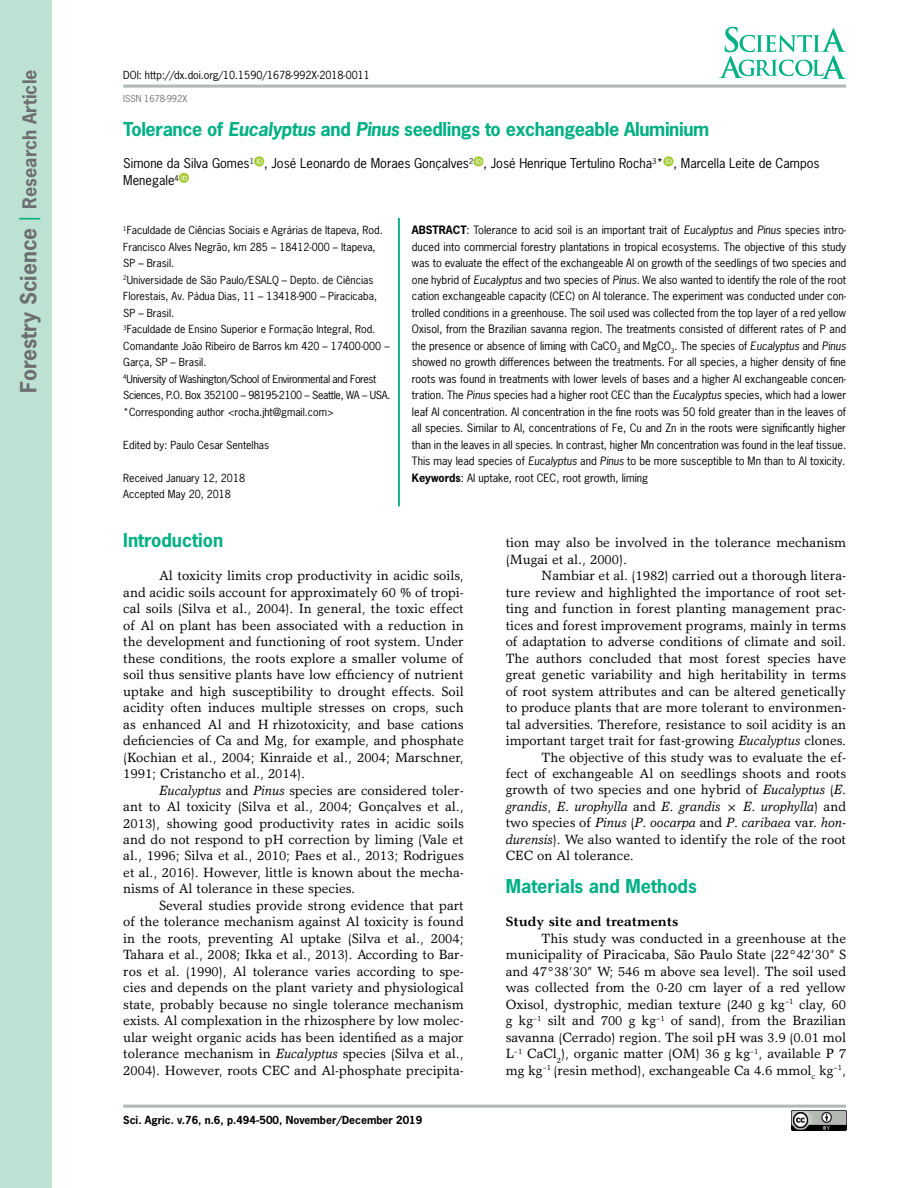
<style>
.page{position:relative;width:918px;height:1188px;background:#fff}
.page>*{position:absolute;margin:0;border:0;box-sizing:border-box;transform-origin:0 0}
.t1{font:700 21px "News Gothic";color:#6d6e71}
.t2{font:700 18px "News Gothic";letter-spacing:-.02em;color:#00b085}
.t3{font:700 18px "News Gothic";color:#00b085}
.t4{font:13.5px/16.5px "Garth Graphic";color:#000;text-align:justify}
.t5{font:italic 13.5px "Garth Graphic";color:#000}
.t6{font:700 13.5px "Garth Graphic";color:#000}
.t7{font:12.75px/16.5px "News Gothic";color:#000}
.t8{font:10.8px/16.5px "News Gothic";color:#000;text-align:justify}
.t9{font:10.5px/16.5px "News Gothic";color:#000}
.t10{font:700 10.5px "News Gothic";color:#000}
.t11{font:9px "News Gothic";color:#6d6e71}
.s1{font-weight:400;color:#00b085}
.s2{font-size:18px}
.s3{font-style:italic}
.s4{font-weight:700}
.s5{font-style:normal}
</style>
<div class="page">
<svg style="left:719px;top:27px;width:127px;height:52px"></svg>
<div style="left:0;top:0;width:51px;height:1188px;background:#bde2d4"></div>
<hr style="left:123px;top:85px;width:723px;height:3px;background:#b0b7bb">
<hr style="left:123px;top:1105px;width:723px;height:3px;background:#b0b7bb">
<img style="left:791px;top:1111px;width:55px;height:19px">
<svg style="left:254px;top:156px;width:10px;height:10px"></svg>
<svg style="left:257px;top:158px;width:5px;height:6px"></svg>
<div style="left:473px;top:156px;width:11px;height:10px;background:#a6cc38;border-radius:50%"></div>
<svg style="left:476px;top:158px;width:6px;height:6px"></svg>
<div style="left:663px;top:156px;width:11px;height:10px;background:#a6cc38;border-radius:50%"></div>
<svg style="left:666px;top:158px;width:6px;height:6px"></svg>
<svg style="left:179px;top:173px;width:10px;height:10px"></svg>
<svg style="left:182px;top:175px;width:5px;height:5px"></svg>
<hr style="left:398px;top:218px;width:2px;height:288px;background:#00b085">
<h1 class="t1" style="left:15px;top:393px;width:325px;rotate:-90deg">Forestry Science <span class="s1">|</span> <span class="s2">Research Article</span></h1>
<p class="t9" style="left:123px;top:66px;width:248px">DOI: http://dx.doi.org/10.1590/1678-992X-2018-0011</p>
<p class="t11" style="left:123px;top:93px;width:65px">ISSN 1678-992X</p>
<h2 class="t2" style="left:123px;top:117px;width:587px">Tolerance of <span class="s3">Eucalyptus</span> and <span class="s3">Pinus</span> seedlings to exchangeable Aluminium</h2>
<p class="t7" style="left:123px;top:155px;width:698px">Simone da Silva Gomes<sup>1</sup> , José Leonardo de Moraes Gonçalves<sup>2</sup> , José Henrique Tertulino Rocha<sup>3</sup>* , Marcella Leite de Campos<br>Menegale<sup>4</sup></p>
<p class="t9" style="left:123px;top:222px;width:269px"><sup>1</sup>Faculdade de Ciências Sociais e Agrárias de Itapeva, Rod.<br>Francisco Alves Negrão, km 285 – 18412-000 – Itapeva,<br>SP – Brasil.<br><sup>2</sup>Universidade de São Paulo/ESALQ – Depto. de Ciências Florestais, Av. Pádua Dias, 11 – 13418-900 – Piracicaba, SP – Brasil.<br><sup>3</sup>Faculdade de Ensino Superior e Formação Integral, Rod.<br>Comandante João Ribeiro de Barros km 420 – 17400-000 – Garça, SP – Brasil.<br><sup>4</sup>University of Washington/School of Environmental and Forest Sciences, P.O. Box 352100 – 98195-2100 – Seattle, WA – USA. *Corresponding author &lt;rocha.jht@gmail.com&gt;</p>
<p class="t9" style="left:123px;top:436px;width:147px">Edited by: Paulo Cesar Sentelhas</p>
<p class="t9" style="left:123px;top:469px;width:123px">Received January 12, 2018<br>Accepted May 20, 2018</p>
<h2 class="t3" style="left:123px;top:529px;width:101px">Introduction</h2>
<p class="t4" style="left:123px;top:567px;width:342px;text-indent:36px">Al toxicity limits crop productivity in acidic soils, and acidic soils account for approximately 60 % of tropi&shy;cal soils (Silva et al., 2004). In general, the toxic effect of Al on plant has been associated with a reduction in the development and functioning of root system. Under these conditions, the roots explore a smaller volume of soil thus sensitive plants have low efficiency of nutrient uptake and high susceptibility to drought effects. Soil acidity often induces multiple stresses on crops, such as enhanced Al and H rhizotoxicity, and base cations deficiencies of Ca and Mg, for example, and phosphate (Kochian et al., 2004; Kinraide et al., 2004; Marschner, 1991; Cristancho et al., 2014).</p>
<p class="t4" style="left:123px;top:782px;width:342px;text-indent:36px"><span class="s3">Eucalyptus</span> and <span class="s3">Pinus</span> species are considered toler&shy;ant to Al toxicity (Silva et al., 2004; Gonçalves et al., 2013), showing good productivity rates in acidic soils and do not respond to pH correction by liming (Vale et al., 1996; Silva et al., 2010; Paes et al., 2013; Rodrigues et al., 2016). However, little is known about the mecha&shy;nisms of Al tolerance in these species.</p>
<p class="t4" style="left:123px;top:897px;width:342px;text-indent:36px">Several studies provide strong evidence that part of the tolerance mechanism against Al toxicity is found in the roots, preventing Al uptake (Silva et al., 2004; Tahara et al., 2008; Ikka et al., 2013). According to Bar&shy;ros et al. (1990), Al tolerance varies according to spe&shy;cies and depends on the plant variety and physiological state, probably because no single tolerance mechanism exists. Al complexation in the rhizosphere by low molec&shy;ular weight organic acids has been identified as a major tolerance mechanism in <span class="s3">Eucalyptus</span> species (Silva et al., 2004). However, roots CEC and Al-phosphate precipita-</p>
<p class="t8" style="left:412px;top:222px;width:436px"><span class="s4">ABSTRACT</span>: Tolerance to acid soil is an important trait of <span class="s3">Eucalyptus</span> and <span class="s3">Pinus</span> species intro&shy;duced into commercial forestry plantations in tropical ecosystems. The objective of this study was to evaluate the effect of the exchangeable Al on growth of the seedlings of two species and one hybrid of <span class="s3">Eucalyptus</span> and two species of <span class="s3">Pinus</span>. We also wanted to identify the role of the root cation exchangeable capacity (CEC) on Al tolerance. The experiment was conducted under con&shy;trolled conditions in a greenhouse. The soil used was collected from the top layer of a red yellow Oxisol, from the Brazilian savanna region. The treatments consisted of different rates of P and the presence or absence of liming with CaCO<sub>3</sub> and MgCO<sub>3</sub>. The species of <span class="s3">Eucalyptus</span> and <span class="s3">Pinus </span>showed no growth differences between the treatments. For all species, a higher density of fine roots was found in treatments with lower levels of bases and a higher Al exchangeable concen&shy;tration. The <span class="s3">Pinus</span> species had a higher root CEC than the <span class="s3">Eucalyptus</span> species, which had a lower leaf Al concentration. Al concentration in the fine roots was 50 fold greater than in the leaves of all species. Similar to Al, concentrations of Fe, Cu and Zn in the roots were significantly higher than in the leaves in all species. In contrast, higher Mn concentration was found in the leaf tissue.<br>This may lead species of <span class="s3">Eucalyptus</span> and <span class="s3">Pinus</span> to be more susceptible to Mn than to Al toxicity.<br><span class="s4">Keywords</span>: Al uptake, root CEC, root growth, liming</p>
<p class="t4" style="left:506px;top:534px;width:342px">tion may also be involved in the tolerance mechanism (Mugai et al., 2000).</p>
<p class="t4" style="left:542px;top:567px;width:306px">Nambiar et al. (1982) carried out a thorough litera-</p>
<p class="t4" style="left:506px;top:584px;width:342px">ture review and highlighted the importance of root set-</p>
<p class="t4" style="left:506px;top:600px;width:342px">ting and function in forest planting management prac-</p>
<p class="t4" style="left:506px;top:617px;width:342px">tices and forest improvement programs, mainly in terms</p>
<p class="t4" style="left:506px;top:633px;width:342px">of adaptation to adverse conditions of climate and soil.</p>
<p class="t4" style="left:506px;top:650px;width:342px">The authors concluded that most forest species have</p>
<p class="t4" style="left:506px;top:666px;width:342px">great genetic variability and high heritability in terms</p>
<p class="t4" style="left:506px;top:683px;width:342px">of root system attributes and can be altered genetically</p>
<p class="t4" style="left:506px;top:699px;width:342px">to produce plants that are more tolerant to environmen-</p>
<p class="t4" style="left:506px;top:716px;width:342px">tal adversities. Therefore, resistance to soil acidity is an</p>
<p class="t4" style="left:506px;top:732px;width:342px">important target trait for fast-growing <span class="s3">Eucalyptus</span> clones.</p>
<p class="t4" style="left:542px;top:749px;width:306px">The objective of this study was to evaluate the ef-</p>
<p class="t4" style="left:506px;top:765px;width:342px">fect of exchangeable Al on seedlings shoots and roots</p>
<p class="t4" style="left:506px;top:782px;width:342px">growth of two species and one hybrid of <span class="s3">Eucalyptus</span> (<span class="s3">E</span>.</p>
<p class="t5" style="left:506px;top:798px;width:342px">grandis<span class="s5">,</span> E<span class="s5">.</span> urophylla <span class="s5">and</span> E<span class="s5">.</span> grandis × E<span class="s5">.</span> urophylla<span class="s5">) and</span></p>
<p class="t5" style="left:506px;top:815px;width:342px"><span class="s5">two species of</span> Pinus <span class="s5">(</span>P<span class="s5">.</span> oocarpa <span class="s5">and</span> P<span class="s5">.</span> caribaea <span class="s5">var.</span> hon-</p>
<p class="t4" style="left:506px;top:831px;width:342px"><span class="s3">durensis</span>). We also wanted to identify the role of the root</p>
<p class="t4" style="left:506px;top:847px;width:129px">CEC on Al tolerance.</p>
<h2 class="t3" style="left:506px;top:875px;width:193px">Materials and Methods</h2>
<p class="t6" style="left:506px;top:914px;width:174px">Study site and treatments</p>
<p class="t4" style="left:506px;top:930px;width:342px;text-indent:36px">This study was conducted in a greenhouse at the municipality of Piracicaba, São Paulo State (22°42’30” S and 47°38’30” W; 546 m above sea level). The soil used was collected from the 0-20 cm layer of a red yellow Oxisol, dystrophic, median texture (240 g kg<sup>–1</sup> clay, 60 g kg<sup>–1</sup> silt and 700 g kg<sup>–1</sup> of sand), from the Brazilian savanna (Cerrado) region. The soil pH was 3.9 (0.01 mol L<sup>–1</sup> CaCl<sub>2</sub>), organic matter (OM) 36 g kg<sup>–1</sup>, available P 7 mg kg<sup>–1</sup> (resin method), exchangeable Ca 4.6 mmol<sub>c</sub> kg<sup>–1</sup>,</p>
<p class="t10" style="left:123px;top:1113px;width:300px">Sci. Agric. v.76, n.6, p.494-500, November/December 2019</p>
</div>
